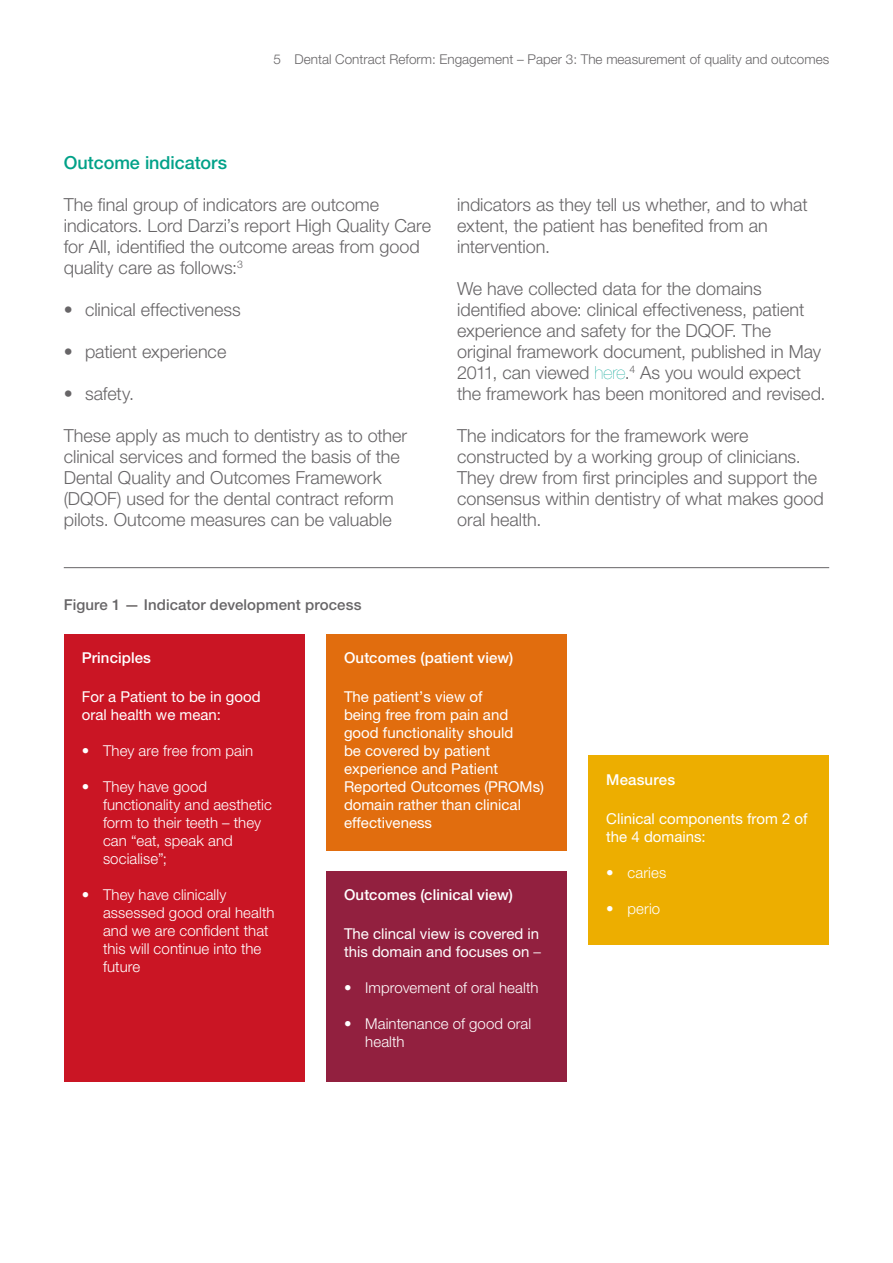
<style>
.page{position:relative;width:893px;height:1263px;background:#fff}
.page>*{position:absolute;margin:0;border:0;box-sizing:border-box;transform-origin:0 0}
.Body_Copy{font:300 18px/21px "Helvetica Neue LT Pro";color:#676567}
.B_Head{font:500 18px "Helvetica Neue LT Pro";color:#00a188}
.t1{font:15px/18px "Helvetica Neue LT Pro";color:#fff}
.t2{font:300 15px/18px "Helvetica Neue LT Pro";letter-spacing:.005em;color:#fff}
.t3{font:500 15px "Helvetica Neue LT Pro";letter-spacing:.005em;color:#fff}
.Diagram_Heading{font:500 15px "Helvetica Neue LT Pro";letter-spacing:.005em;color:#676567}
.t4{font:300 13.5px "Helvetica Neue LT Pro";color:#676567}
.s1{font-weight:200;color:#00a494}
.s2{color:#757172}
.s3{font-weight:300}
</style>
<div class="page">
<hr style="left:64px;top:567px;width:765px;height:1px;background:#676567">
<div style="left:64px;top:634px;width:241px;height:447px;background:#ca1524"></div>
<div style="left:326px;top:634px;width:241px;height:216px;background:#e16d0e"></div>
<div style="left:326px;top:871px;width:241px;height:210px;background:#92203f"></div>
<div style="left:588px;top:756px;width:241px;height:189px;background:#edae00"></div>
<p class="t4" style="left:273px;top:51px;width:557px">5 Dental Contract Reform: Engagement – Paper 3: The measurement of quality and outcomes</p>
<h3 class="B_Head" style="left:64px;top:152px;width:165px">Outcome indicators</h3>
<p class="Body_Copy" style="left:64px;top:194px;width:369px">The final group of indicators are outcome indicators. Lord Darzi’s report High Quality Care for All, identified the outcome areas from good quality care as follows:<sup>3</sup></p>
<p class="Body_Copy" style="left:64px;top:299px;width:179px">• clinical effectiveness</p>
<p class="Body_Copy" style="left:64px;top:341px;width:164px">• patient experience</p>
<p class="Body_Copy" style="left:64px;top:383px;width:72px">• safety.</p>
<p class="Body_Copy" style="left:64px;top:425px;width:345px">These apply as much to dentistry as to other clinical services and formed the basis of the Dental Quality and Outcomes Framework (DQOF) used for the dental contract reform pilots. Outcome measures can be valuable</p>
<p class="Body_Copy" style="left:457px;top:194px;width:352px">indicators as they tell us whether, and to what extent, the patient has benefited from an intervention.</p>
<p class="Body_Copy" style="left:457px;top:278px;width:370px">We have collected data for the domains identified above: clinical effectiveness, patient experience and safety for the DQOF. The original framework document, published in May 2011, can viewed <span class="s1">here</span>.<sup>4</sup> As you would expect the framework has been monitored and revised.</p>
<p class="Body_Copy" style="left:457px;top:425px;width:368px">The indicators for the framework were constructed by a working group of clinicians.<br>They drew from first principles and support the consensus within dentistry of what makes good oral health.</p>
<p class="Diagram_Heading" style="left:64px;top:595px;width:299px">Figure 1 <span class="s2">—</span> Indicator development process</p>
<p class="t3" style="left:82px;top:649px;width:71px">Principles</p>
<p class="t1" style="left:82px;top:688px;width:180px">For a Patient to be in good oral health we mean:</p>
<p class="t2" style="left:82px;top:741px;width:173px">• They are free from pain</p>
<p class="t2" style="left:103px;top:777px;width:170px;text-indent:-21px">• They have good functionality and aesthetic form to their teeth – they can “eat, speak and socialise”;</p>
<p class="t2" style="left:103px;top:885px;width:173px;text-indent:-21px">• They have clinically assessed good oral health and we are confident that this will continue into the future</p>
<p class="t3" style="left:344px;top:649px;width:171px">Outcomes (patient view)</p>
<p class="t1" style="left:344px;top:688px;width:202px">The patient’s view of<br>being free from pain and good functionality should<br>be covered by patient experience and Patient<br>Reported Outcomes (PROMs) domain rather than clinical effectiveness</p>
<p class="t3" style="left:344px;top:886px;width:170px">Outcomes (clinical view)</p>
<p class="t1" style="left:344px;top:925px;width:199px">The clincal view is covered in this domain and focuses on <span class="s3">–</span></p>
<p class="t2" style="left:344px;top:978px;width:196px">• Improvement of oral health</p>
<p class="t2" style="left:365px;top:1014px;width:167px;text-indent:-21px">• Maintenance of good oral health</p>
<p class="t3" style="left:606px;top:770px;width:70px">Measures</p>
<p class="t1" style="left:606px;top:809px;width:203px">Clinical components from 2 of the 4 domains:</p>
<p class="t2" style="left:606px;top:863px;width:62px">• caries</p>
<p class="t2" style="left:606px;top:899px;width:56px">• perio</p>
</div>
